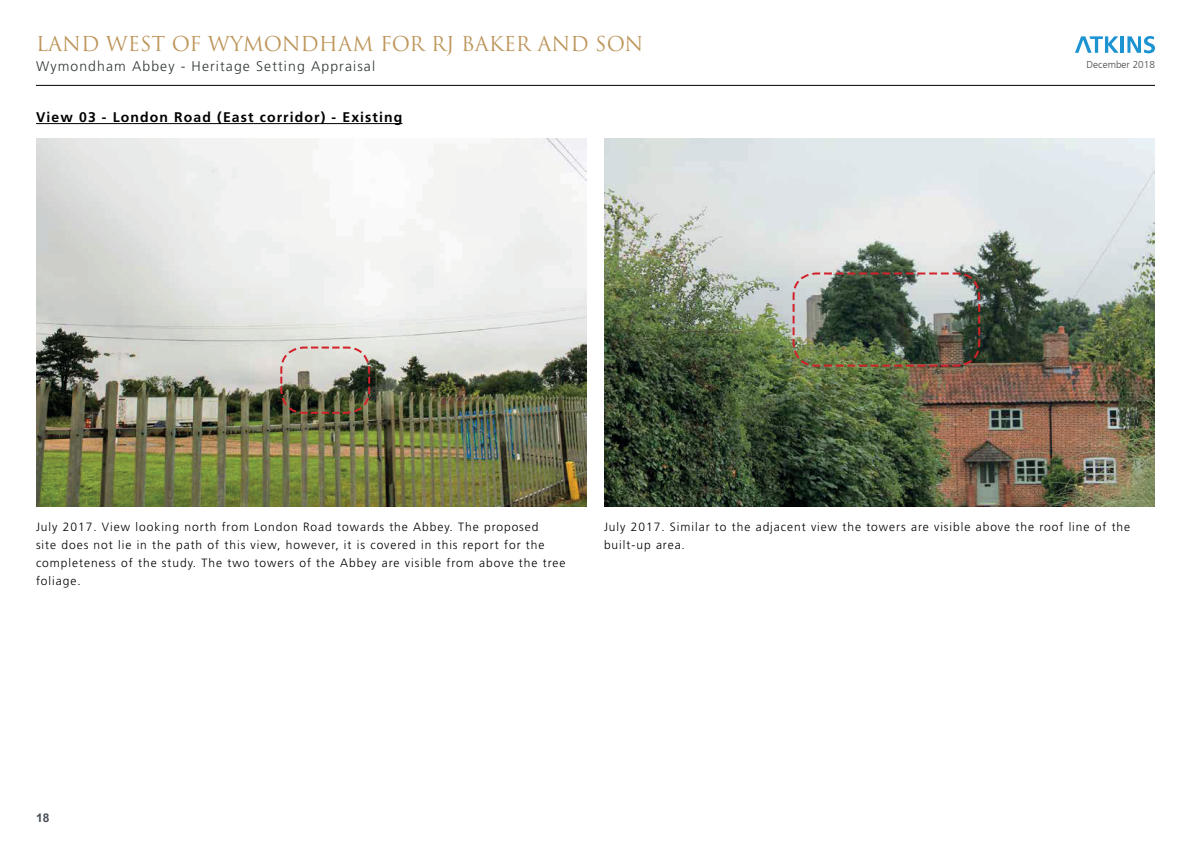
<style>
.page{position:relative;width:1191px;height:842px;background:#fff}
.page>*{position:absolute;margin:0;border:0;box-sizing:border-box;transform-origin:0 0}
.t1{font:20px "Trajan Pro";color:#bd955a}
.t2{font:700 14px "Frutiger LT Std";letter-spacing:.08em;color:#000001}
.t3{font:300 14px "Frutiger LT Std";letter-spacing:.08em;color:#323738}
.t4{font:300 12px/18px "Frutiger LT Std";letter-spacing:.08em;color:#000001}
.t5{font:700 12px "Arial";color:#484f57}
.t6{font:300 10px "Frutiger";color:#4b4c4d}
</style>
<div class="page">
<svg style="left:1075px;top:36px;width:43px;height:17px"></svg>
<hr style="left:1120px;top:36px;width:3px;height:17px;background:#1d93d2">
<svg style="left:1127px;top:36px;width:28px;height:17px"></svg>
<hr style="left:36px;top:85px;width:1119px;height:1px;background:#000001">
<hr style="left:36px;top:123px;width:366px;height:1px;background:#000001">
<img style="left:36px;top:139px;width:551px;height:367px">
<img style="left:604px;top:139px;width:551px;height:367px">
<img style="left:279px;top:346px;width:92px;height:69px">
<img style="left:791px;top:271px;width:190px;height:97px">
<h1 class="t1" style="left:36px;top:31px;width:609px">LAND WEST OF WYMONDHAM FOR RJ BAKER AND SON</h1>
<p class="t3" style="left:36px;top:58px;width:341px">Wymondham Abbey - Heritage Setting Appraisal</p>
<p class="t2" style="left:36px;top:109px;width:368px">View 03 - London Road (East corridor) - Existing</p>
<p class="t6" style="left:1086px;top:59px;width:70px">December 2018</p>
<p class="t4" style="left:36px;top:518px;width:531px">July 2017. View looking north from London Road towards the Abbey. The proposed<br>site does not lie in the path of this view, however, it is covered in this report for the completeness of the study. The two towers of the Abbey are visible from above the tree foliage.</p>
<p class="t4" style="left:604px;top:518px;width:528px">July 2017. Similar to the adjacent view the towers are visible above the roof line of the built-up area.</p>
<p class="t5" style="left:36px;top:810px;width:15px">18</p>
</div>
